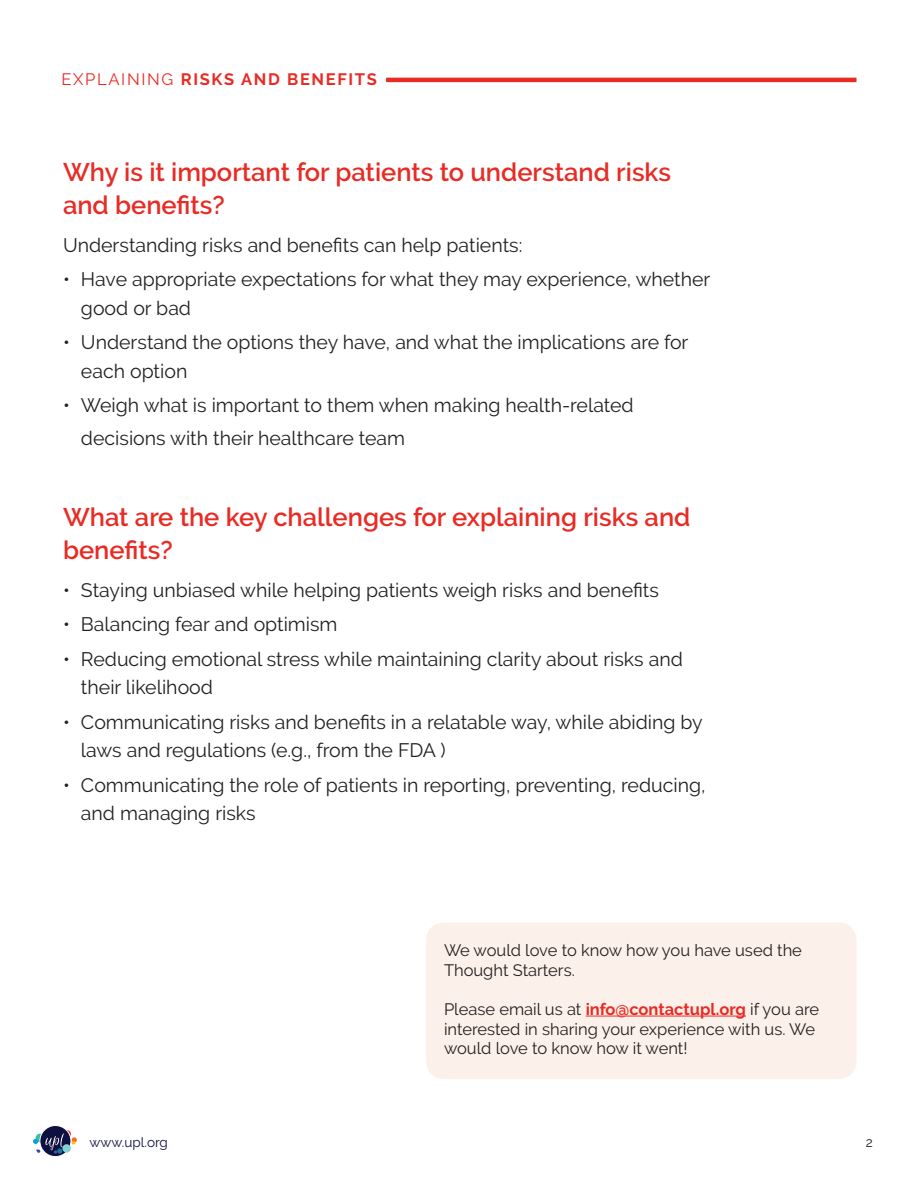
<style>
.page{position:relative;width:918px;height:1188px;background:#fff}
.page>*{position:absolute;margin:0;border:0;box-sizing:border-box;transform-origin:0 0}
.t1{font:600 25.5px/33px "Raleway";color:#e82b24}
.t2{font:19.5px/28.5px "Raleway";color:#231f20}
.t3{font:16.5px/19.8px "Raleway";color:#231f20}
.t4{font:700 16.5px "Raleway";letter-spacing:.1em;color:#e82b24}
.t5{font:13.5px "Raleway";color:#0f0f42}
.t6{font:13.5px "Raleway";color:#231f20}
.s1{font-weight:400}
.s2{font-weight:700;color:#e82b24}
</style>
<div class="page">
<svg style="left:63px;top:1130px;width:8px;height:8px"></svg>
<div style="left:40px;top:1126px;width:31px;height:31px;background:#0f1042;border-radius:50%"></div>
<div style="left:39px;top:1125px;width:32px;height:32px;border:1px solid #fff;border-radius:50%"></div>
<svg style="left:72px;top:1137px;width:5px;height:8px"></svg>
<svg style="left:33px;top:1133px;width:31px;height:21px"></svg>
<div style="left:62px;top:1144px;width:9px;height:9px;background:#84d0d3;border-radius:50%"></div>
<hr style="left:386px;top:78px;width:470px;height:4px;background:#e82b24">
<div style="left:426px;top:922px;width:430px;height:157px;background:#fcf1ea;border-radius:18px"></div>
<hr style="left:586px;top:1016px;width:160px;height:1px;background:#e82b24">
<p class="t4" style="left:62px;top:70px;width:317px"><span class="s1">EXPLAINING</span> RISKS AND BENEFITS</p>
<h1 class="t1" style="left:63px;top:156px;width:610px">Why is it important for patients to understand risks and benefits?</h1>
<p class="t2" style="left:63px;top:230px;width:461px">Understanding risks and benefits can help patients:</p>
<p class="t2" style="left:81px;top:265px;width:631px;text-indent:-18px">• Have appropriate expectations for what they may experience, whether good or bad</p>
<p class="t2" style="left:81px;top:328px;width:609px;text-indent:-18px">• Understand the options they have, and what the implications are for each option</p>
<p class="t2" style="left:81px;top:389px;width:554px;line-height:33px;text-indent:-18px">• Weigh what is important to them when making health-related decisions with their healthcare team</p>
<h1 class="t1" style="left:63px;top:501px;width:629px">What are the key challenges for explaining risks and benefits?</h1>
<p class="t2" style="left:63px;top:575px;width:597px">• Staying unbiased while helping patients weigh risks and benefits</p>
<p class="t2" style="left:63px;top:610px;width:276px">• Balancing fear and optimism</p>
<p class="t2" style="left:81px;top:644px;width:603px;text-indent:-18px">• Reducing emotional stress while maintaining clarity about risks and their likelihood</p>
<p class="t2" style="left:81px;top:707px;width:623px;text-indent:-18px">• Communicating risks and benefits in a relatable way, while abiding by laws and regulations (e.g., from the FDA )</p>
<p class="t2" style="left:81px;top:770px;width:626px;text-indent:-18px">• Communicating the role of patients in reporting, preventing, reducing, and managing risks</p>
<p class="t3" style="left:444px;top:940px;width:359px">We would love to know how you have used the<br>Thought Starters.</p>
<p class="t3" style="left:444px;top:999px;width:377px">Please email us at <span class="s2">info@contactupl.org</span> if you are interested in sharing your experience with us. We would love to know how it went!</p>
<p class="t5" style="left:90px;top:1135px;width:80px">www.upl.org</p>
<p class="t6" style="left:866px;top:1135px;width:9px">2</p>
</div>
